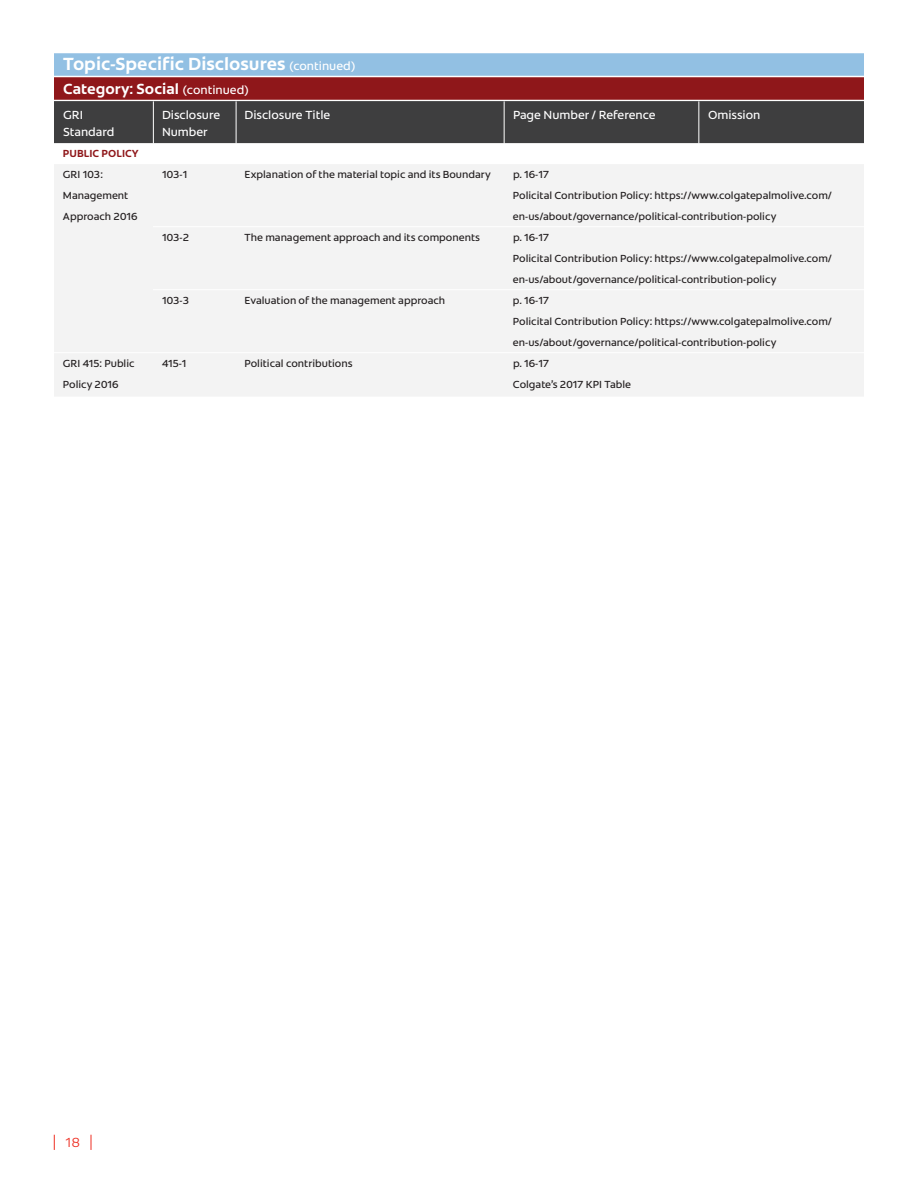
<style>
.page{position:relative;width:918px;height:1188px;background:#fff}
.page>*{position:absolute;margin:0;border:0;box-sizing:border-box;transform-origin:0 0}
.t1{font:700 18px "Colgate Ready";color:#fff}
.t2{font:700 15px "Colgate Ready";color:#fff}
.t3{font:300 13.5px "Colgate Ready";color:#ee2e22}
.t4{font:12px "Colgate Ready";color:#fff}
.GRI_main_text{font:10.5px "Colgate Ready";color:#231f20}
.t5{font:700 10.5px "Colgate Ready";color:#8f171a}
.s1{font-weight:400;font-size:12px}
</style>
<div class="page">
<svg style="left:54px;top:1135px;width:1px;height:15px"></svg>
<svg style="left:91px;top:1135px;width:1px;height:15px"></svg>
<div style="left:54px;top:53px;width:810px;height:23px;background:#92c0e3"></div>
<div style="left:54px;top:77px;width:810px;height:23px;background:#8f171a"></div>
<div style="left:54px;top:101px;width:810px;height:42px;background:#3e3e3f"></div>
<div style="left:54px;top:164px;width:810px;height:233px;background:#f3f3f3"></div>
<hr style="left:153px;top:226px;width:711px;height:1px;background:#fff">
<hr style="left:153px;top:289px;width:711px;height:1px;background:#fff">
<hr style="left:54px;top:352px;width:810px;height:1px;background:#fff">
<hr style="left:153px;top:101px;width:1px;height:43px;background:#fff">
<hr style="left:236px;top:101px;width:1px;height:43px;background:#fff">
<hr style="left:504px;top:101px;width:1px;height:43px;background:#fff">
<hr style="left:698px;top:101px;width:1px;height:43px;background:#fff">
<p class="t1" style="left:63px;top:50px;width:294px">Topic-Specific Disclosures <span class="s1">(continued)</span></p>
<p class="t2" style="left:63px;top:77px;width:187px">Category: Social <span class="s1">(continued)</span></p>
<p class="t4" style="left:63px;top:106px;width:22px">GRI</p>
<p class="t4" style="left:162px;top:106px;width:60px">Disclosure</p>
<p class="t4" style="left:244px;top:106px;width:87px">Disclosure Title</p>
<p class="t4" style="left:513px;top:106px;width:144px">Page Number / Reference</p>
<p class="t4" style="left:708px;top:106px;width:54px">Omission</p>
<p class="t4" style="left:63px;top:122px;width:53px">Standard</p>
<p class="t4" style="left:162px;top:122px;width:47px">Number</p>
<p class="t5" style="left:63px;top:145px;width:77px">PUBLIC POLICY</p>
<p class="GRI_main_text" style="left:63px;top:166px;width:41px">GRI 103:</p>
<p class="GRI_main_text" style="left:162px;top:166px;width:27px">103-1</p>
<p class="GRI_main_text" style="left:245px;top:166px;width:248px">Explanation of the material topic and its Boundary</p>
<p class="GRI_main_text" style="left:513px;top:166px;width:38px">p. 16-17</p>
<p class="GRI_main_text" style="left:63px;top:187px;width:67px">Management</p>
<p class="GRI_main_text" style="left:513px;top:187px;width:321px">Policital Contribution Policy: https://www.colgatepalmolive.com/</p>
<p class="GRI_main_text" style="left:63px;top:208px;width:76px">Approach 2016</p>
<p class="GRI_main_text" style="left:513px;top:208px;width:265px">en-us/about/governance/political-contribution-policy</p>
<p class="GRI_main_text" style="left:162px;top:229px;width:29px">103-2</p>
<p class="GRI_main_text" style="left:245px;top:229px;width:237px">The management approach and its components</p>
<p class="GRI_main_text" style="left:513px;top:229px;width:38px">p. 16-17</p>
<p class="GRI_main_text" style="left:513px;top:250px;width:321px">Policital Contribution Policy: https://www.colgatepalmolive.com/</p>
<p class="GRI_main_text" style="left:513px;top:271px;width:265px">en-us/about/governance/political-contribution-policy</p>
<p class="GRI_main_text" style="left:162px;top:292px;width:29px">103-3</p>
<p class="GRI_main_text" style="left:245px;top:292px;width:202px">Evaluation of the management approach</p>
<p class="GRI_main_text" style="left:513px;top:292px;width:38px">p. 16-17</p>
<p class="GRI_main_text" style="left:513px;top:313px;width:321px">Policital Contribution Policy: https://www.colgatepalmolive.com/</p>
<p class="GRI_main_text" style="left:513px;top:334px;width:265px">en-us/about/governance/political-contribution-policy</p>
<p class="GRI_main_text" style="left:63px;top:355px;width:73px">GRI 415: Public</p>
<p class="GRI_main_text" style="left:162px;top:355px;width:26px">415-1</p>
<p class="GRI_main_text" style="left:245px;top:355px;width:110px">Political contributions</p>
<p class="GRI_main_text" style="left:513px;top:355px;width:38px">p. 16-17</p>
<p class="GRI_main_text" style="left:63px;top:376px;width:57px">Policy 2016</p>
<p class="GRI_main_text" style="left:513px;top:376px;width:120px">Colgate’s 2017 KPI Table</p>
<p class="t3" style="left:65px;top:1132px;width:16px">18</p>
</div>
